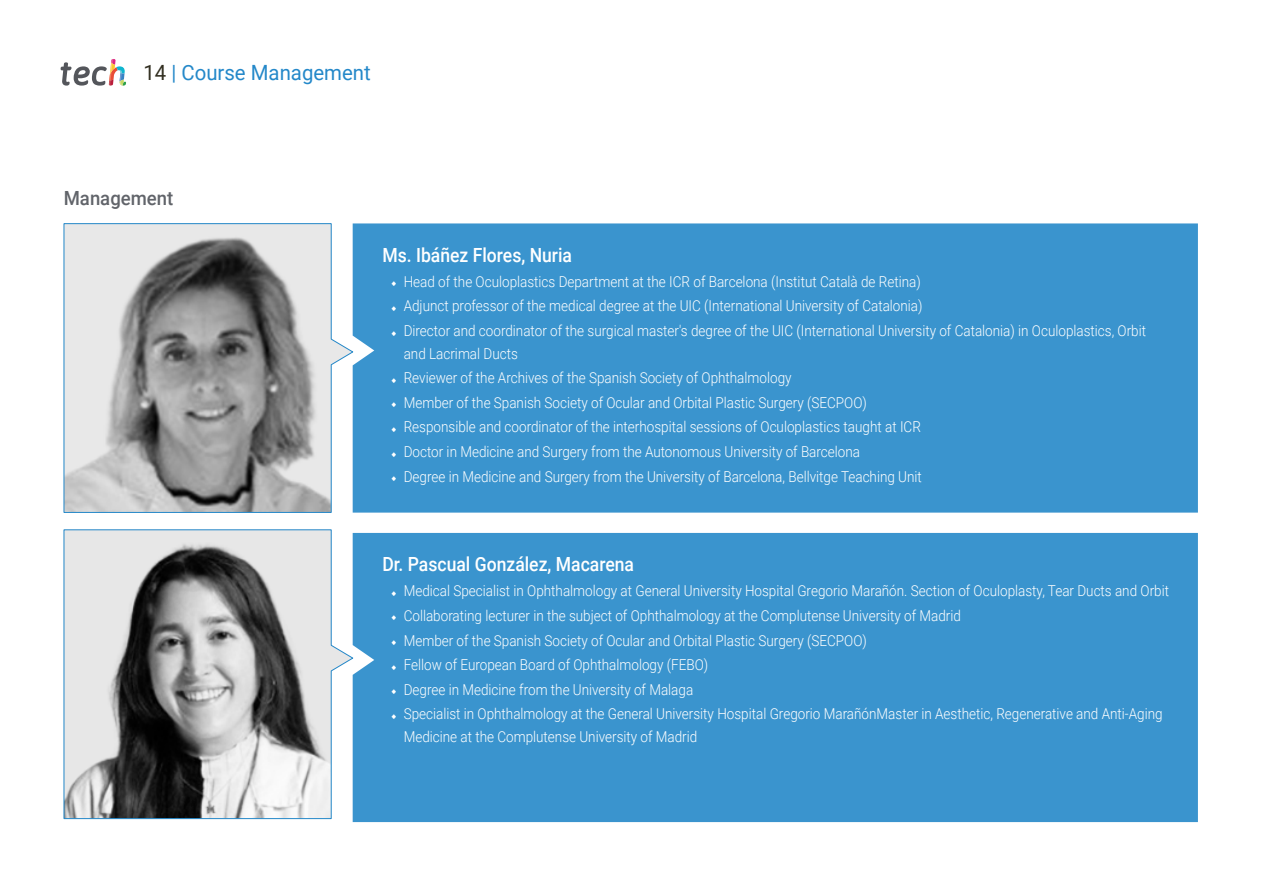
<style>
.page{position:relative;width:1263px;height:893px;background:#fff}
.page>*{position:absolute;margin:0;border:0;box-sizing:border-box;transform-origin:0 0}
.t1{font:21px "Roboto";color:#2488c9}
.t2{font:500 19.5px "Roboto";color:#fff;scale:.9 1}
.t3{font:500 19.5px "Roboto";color:#61646a;scale:.95 1}
.t4{font:300 15px/24.6px "Roboto";color:#fff;scale:.9 1}
.s1{color:#312e20}
</style>
<div class="page">
<svg style="left:61px;top:59px;width:65px;height:27px"></svg>
<div style="left:353px;top:223px;width:845px;height:290px;background:#3a94ce"></div>
<svg style="left:64px;top:223px;width:289px;height:290px;background:#aeafb0"></svg>
<div style="left:353px;top:533px;width:845px;height:289px;background:#3a94ce"></div>
<svg style="left:64px;top:529px;width:289px;height:290px;background:#a7a8a9"></svg>
<svg style="left:392px;top:281px;width:4px;height:5px"></svg>
<svg style="left:392px;top:306px;width:4px;height:5px"></svg>
<svg style="left:392px;top:331px;width:4px;height:5px"></svg>
<svg style="left:392px;top:378px;width:4px;height:5px"></svg>
<svg style="left:392px;top:402px;width:4px;height:5px"></svg>
<svg style="left:392px;top:427px;width:4px;height:5px"></svg>
<svg style="left:392px;top:452px;width:4px;height:5px"></svg>
<svg style="left:392px;top:476px;width:4px;height:5px"></svg>
<svg style="left:392px;top:591px;width:4px;height:5px"></svg>
<svg style="left:392px;top:615px;width:4px;height:5px"></svg>
<svg style="left:392px;top:640px;width:4px;height:5px"></svg>
<svg style="left:392px;top:665px;width:4px;height:5px"></svg>
<svg style="left:392px;top:689px;width:4px;height:5px"></svg>
<svg style="left:392px;top:714px;width:4px;height:5px"></svg>
<h1 class="t1" style="left:144px;top:57px;width:229px"><span class="s1">14</span> | Course Management</h1>
<h2 class="t3" style="left:64px;top:184px;width:117px">Management</h2>
<h2 class="t2" style="left:382px;top:241px;width:212px">Ms. Ibáñez Flores, Nuria</h2>
<p class="t4" style="left:404px;top:269px;width:826px">Head of the Oculoplastics Department at the ICR of Barcelona (Institut Català de Retina)<br>Adjunct professor of the medical degree at the UIC (International University of Catalonia)<br>Director and coordinator of the surgical master's degree of the UIC (International University of Catalonia) in Oculoplastics, Orbit</p>
<p class="t4" style="left:404px;top:340px;width:577px">and Lacrimal Ducts<br>Reviewer of the Archives of the Spanish Society of Ophthalmology<br>Member of the Spanish Society of Ocular and Orbital Plastic Surgery (SECPOO)<br>Responsible and coordinator of the interhospital sessions of Oculoplastics taught at ICR Doctor in Medicine and Surgery from the Autonomous University of Barcelona<br>Degree in Medicine and Surgery from the University of Barcelona, Bellvitge Teaching Unit</p>
<h2 class="t2" style="left:382px;top:550px;width:281px">Dr. Pascual González, Macarena</h2>
<p class="t4" style="left:404px;top:578px;width:852px">Medical Specialist in Ophthalmology at General University Hospital Gregorio Marañón. Section of Oculoplasty, Tear Ducts and Orbit Collaborating lecturer in the subject of Ophthalmology at the Complutense University of Madrid<br>Member of the Spanish Society of Ocular and Orbital Plastic Surgery (SECPOO)<br>Fellow of European Board of Ophthalmology (FEBO)<br>Degree in Medicine from the University of Malaga<br>Specialist in Ophthalmology at the General University Hospital Gregorio MarañónMaster in Aesthetic, Regenerative and Anti-Aging</p>
<p class="t4" style="left:404px;top:724px;width:328px">Medicine at the Complutense University of Madrid</p>
</div>
